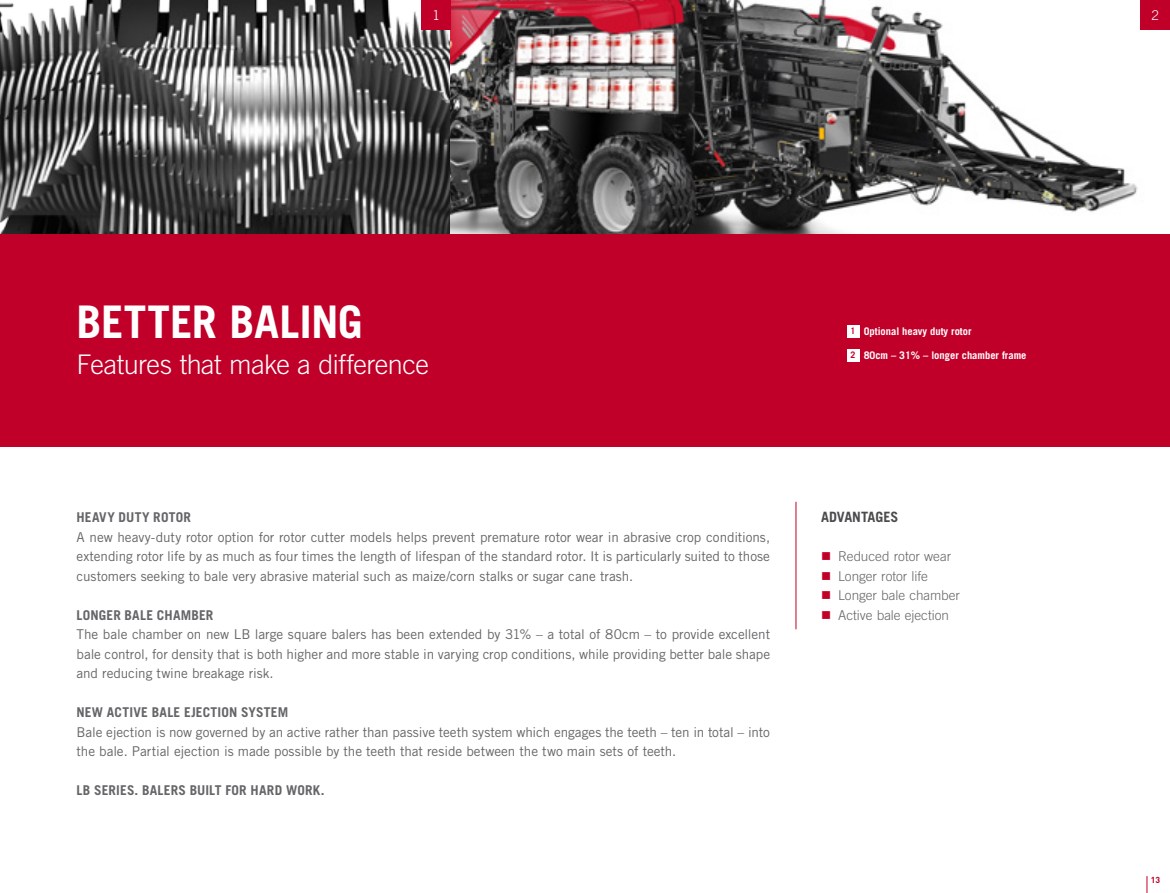
<style>
.page{position:relative;width:1170px;height:893px;background:#fff}
.page>*{position:absolute;margin:0;border:0;box-sizing:border-box;transform-origin:0 0}
.t1{font:700 45px "Trade Gothic LT Pro";letter-spacing:-.005em;color:#fff}
.t2{font:300 27px "Trade Gothic LT Pro";letter-spacing:-.02em;color:#fff}
.t3{font:700 14.25px "Trade Gothic LT Pro";color:#4b4b4d}
.t4{font:13.5px/19.5px "Trade Gothic LT Pro";letter-spacing:-.005em;color:#646567;text-align:justify}
.t5{font:700 13.5px "Trade Gothic LT Pro";letter-spacing:.015em;color:#646567}
.t6{font:300 13.5px "Trade Gothic LT Pro";color:#646567}
.t7{font:300 13.5px "Trade Gothic LT Std";color:#fff}
.t8{font:700 10.5px "Trade Gothic LT Std";color:#fff}
.t9{font:700 8.7px "DIN";color:#c1002a}
.s1{font-size:9px;color:#c1002a}
.s2{color:#c1002a}
</style>
<div class="page">
<img style="left:0;top:0;width:1138px;height:234px">
<div style="left:0;top:234px;width:1169px;height:212px;background:#c1002a"></div>
<div style="left:846px;top:325px;width:13px;height:13px;background:#fff"></div>
<div style="left:846px;top:349px;width:13px;height:13px;background:#fff"></div>
<div style="left:1140px;top:0;width:29px;height:30px;background:#c1002a"></div>
<div style="left:421px;top:0;width:30px;height:30px;background:#c1002a"></div>
<hr style="left:795px;top:502px;width:1px;height:127px;background:#c1002a">
<svg style="left:1146px;top:876px;width:1px;height:17px"></svg>
<p class="t7" style="left:432px;top:7px;width:9px">1</p>
<p class="t7" style="left:1151px;top:7px;width:9px">2</p>
<h1 class="t1" style="left:77px;top:295px;width:288px">BETTER BALING</h1>
<h2 class="t2" style="left:77px;top:349px;width:354px">Features that make a difference</h2>
<p class="t8" style="left:850px;top:324px;width:123px"><span class="s1">1</span> Optional heavy duty rotor</p>
<p class="t8" style="left:850px;top:348px;width:177px"><span class="s1">2</span> 80cm – 31% – longer chamber frame</p>
<p class="t5" style="left:77px;top:509px;width:116px">HEAVY DUTY ROTOR</p>
<p class="t4" style="left:77px;top:527px;width:695px">A new heavy-duty rotor option for rotor cutter models helps prevent premature rotor wear in abrasive crop conditions, extending rotor life by as much as four times the length of lifespan of the standard rotor. It is particularly suited to those customers seeking to bale very abrasive material such as maize/corn stalks or sugar cane trash.</p>
<p class="t5" style="left:77px;top:606px;width:138px">LONGER BALE CHAMBER</p>
<p class="t4" style="left:77px;top:624px;width:695px">The bale chamber on new LB large square balers has been extended by 31% – a total of 80cm – to provide excellent bale control, for density that is both higher and more stable in varying crop conditions, while providing better bale shape and reducing twine breakage risk.</p>
<p class="t5" style="left:77px;top:704px;width:213px">NEW ACTIVE BALE EJECTION SYSTEM</p>
<p class="t4" style="left:77px;top:722px;width:694px">Bale ejection is now governed by an active rather than passive teeth system which engages the teeth – ten in total – into the bale. Partial ejection is made possible by the teeth that reside between the two main sets of teeth.</p>
<p class="t5" style="left:77px;top:782px;width:249px">LB SERIES. BALERS BUILT FOR HARD WORK.</p>
<p class="t3" style="left:821px;top:508px;width:79px">ADVANTAGES</p>
<p class="t6" style="left:821px;top:548px;width:131px"><span class="s2">■</span> Reduced rotor wear</p>
<p class="t6" style="left:821px;top:568px;width:108px"><span class="s2">■</span> Longer rotor life</p>
<p class="t6" style="left:821px;top:587px;width:140px"><span class="s2">■</span> Longer bale chamber</p>
<p class="t6" style="left:821px;top:607px;width:129px"><span class="s2">■</span> Active bale ejection</p>
<p class="t9" style="left:1150px;top:874px;width:11px">13</p>
</div>
